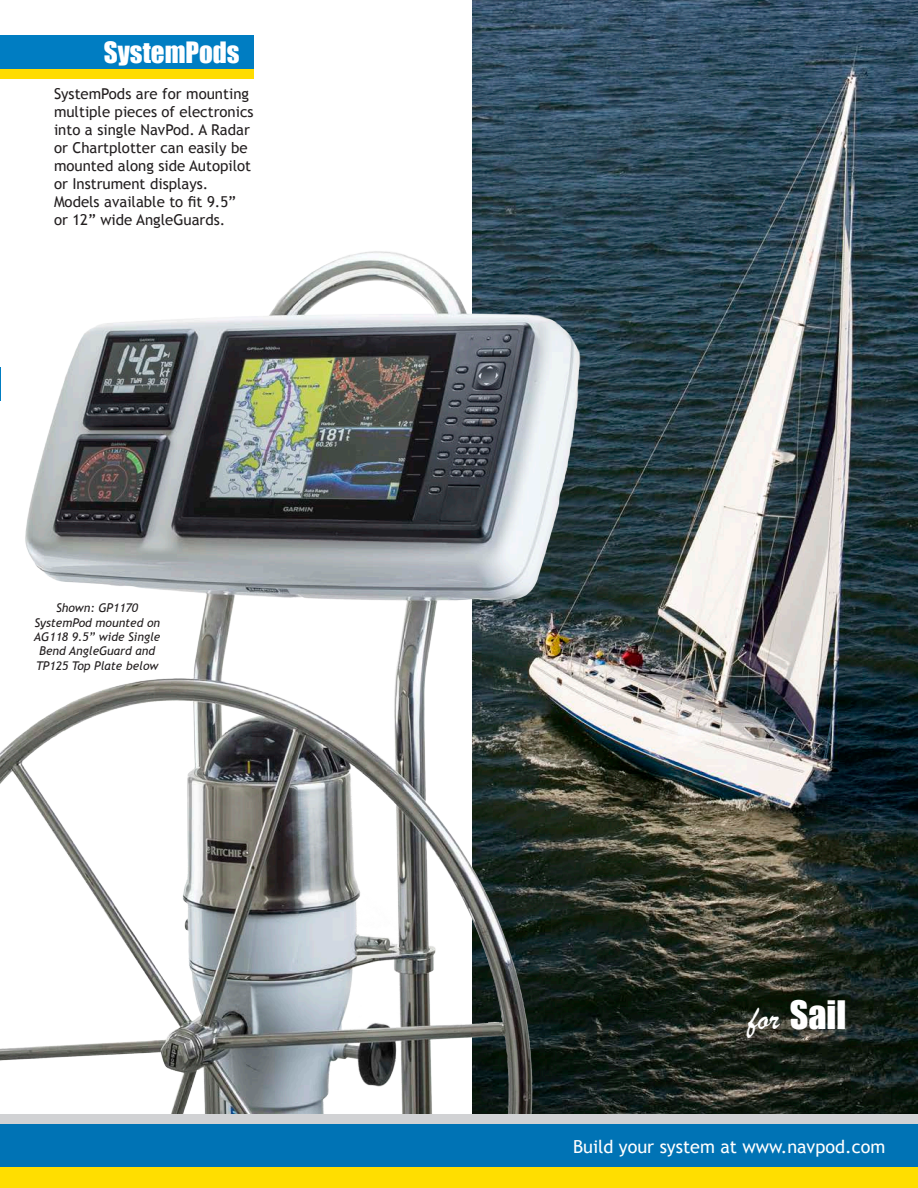
<style>
.page{position:relative;width:918px;height:1188px;background:#fff}
.page>*{position:absolute;margin:0;border:0;box-sizing:border-box;transform-origin:0 0}
.t1{font:36px "Impact";color:#fff}
.t2{font:27px "Impact";color:#fff}
.t3{font:18px "Trebuchet MS";color:#fff}
.t4{font:15px/18px "Trebuchet MS";color:#231f20}
.t5{font:italic 12px/14.4px "Trebuchet MS";color:#231f20;text-align:center}
.s1{font-family:"Brush Script"}
</style>
<div class="page">
<img style="left:473px;top:0;width:445px;height:1114px">
<img style="left:0;top:198px;width:616px;height:916px">
<div style="left:0;top:1114px;width:918px;height:24px;background:#d1d2d4"></div>
<div style="left:0;top:1138px;width:918px;height:50px;background:#ffde00"></div>
<div style="left:0;top:1125px;width:918px;height:42px;background:#0073b5"></div>
<hr style="left:0;top:367px;width:1px;height:33px;background:#007dc2">
<div style="left:0;top:46px;width:253px;height:33px;background:#ffdc01"></div>
<div style="left:0;top:35px;width:253px;height:34px;background:#007dc2"></div>
<p class="t2" style="left:104px;top:31px;width:137px">SystemPods</p>
<p class="t4" style="left:54px;top:85px;width:201px">SystemPods are for mounting multiple pieces of electronics into a single NavPod. A Radar or Chartplotter can easily be mounted along side Autopilot or Instrument displays.<br>Models available to fit 9.5” or 12” wide AngleGuards.</p>
<p class="t5" style="left:34px;top:601px;width:128px">Shown: GP1170<br>SystemPod mounted on<br>AG118 9.5” wide Single<br>Bend AngleGuard and<br>TP125 Top Plate below</p>
<p class="t1" style="left:748px;top:987px;width:100px"><span class="s1">for</span> Sail</p>
<p class="t3" style="left:573px;top:1136px;width:314px">Build your system at www.navpod.com</p>
</div>
